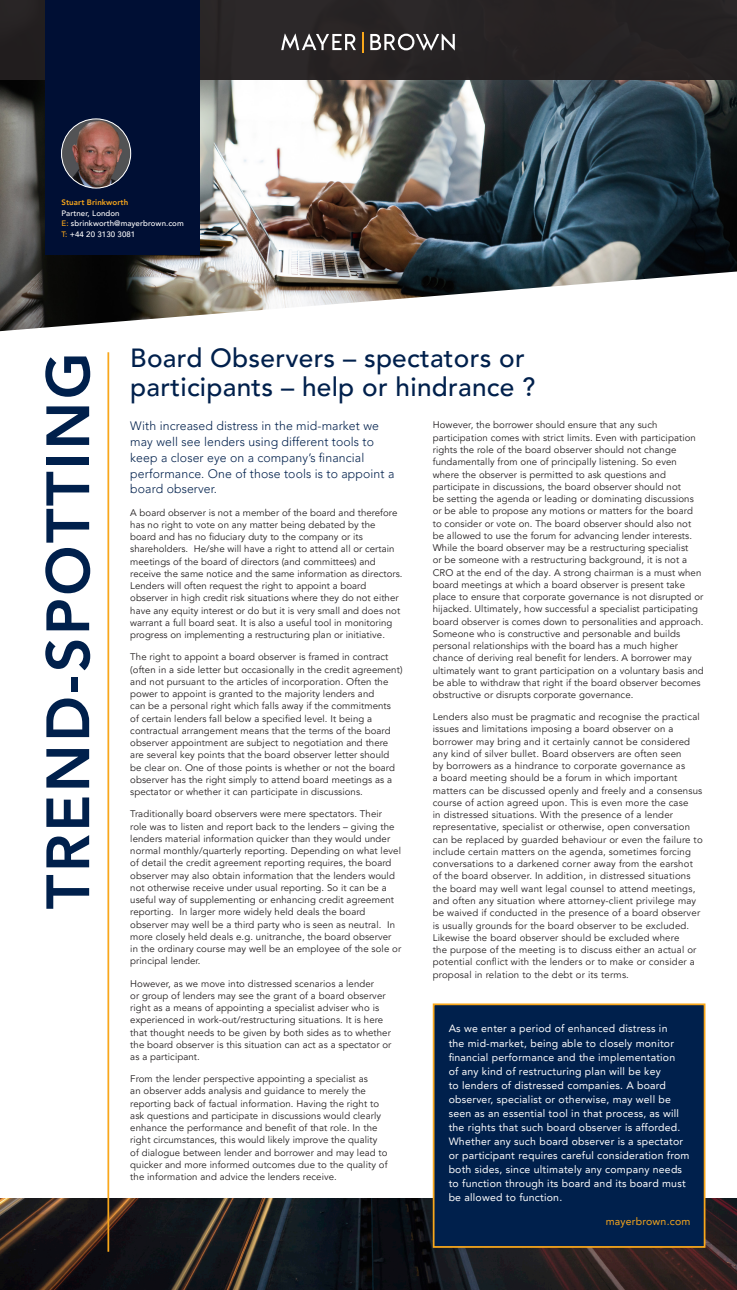
<style>
.page{position:relative;width:737px;height:1290px;background:#fff}
.page>*{position:absolute;margin:0;border:0;box-sizing:border-box;transform-origin:0 0}
.t1{font:800 60.38px "Avenir LT Pro";letter-spacing:.04em;color:#00204c}
.t2{font:500 26.25px/28.9px "Avenir LT Pro";letter-spacing:.01em;color:#00204c}
.t3{font:300 12.25px/15.8px "Avenir LT Pro";letter-spacing:.01em;color:#00204c}
.t4{font:10.5px/14px "Avenir LT Pro";letter-spacing:.02em;color:#fff}
.t5{font:10.5px "Avenir LT Pro";letter-spacing:.02em;color:#f9a71b}
.t6{font:9.62px/12.2px "Avenir LT Pro";letter-spacing:.01em;color:#231f20}
.t7{font:500 7.88px/10.5px "Avenir LT Pro";letter-spacing:.01em;color:#fff}
.s1{font-weight:800;color:#f9a71b}
.s2{color:#f9a71b}
</style>
<div class="page">
<img style="left:0;top:1198px;width:737px;height:92px">
<hr style="left:107px;top:352px;width:2px;height:900px;background:#f9a71b">
<img style="left:0;top:79px;width:737px;height:252px">
<div style="left:0;top:0;width:737px;height:79px;background:#231f20"></div>
<svg style="left:281px;top:34px;width:75px;height:16px"></svg>
<svg style="left:370px;top:34px;width:85px;height:16px"></svg>
<hr style="left:362px;top:32px;width:2px;height:21px;background:#f9a71b">
<div style="left:433px;top:1003px;width:272px;height:245px;background:#00204c;border:2px solid #f9a71b"></div>
<div style="left:45px;top:0;width:155px;height:255px;background:#000f34"></div>
<img style="left:62px;top:119px;width:69px;height:69px;border-radius:35px">
<div style="left:61px;top:118px;width:70px;height:70px;border:1px solid #fff;border-radius:50%"></div>
<p class="t7" style="left:62px;top:197px;width:124px"><span class="s1">Stuart Brinkworth<br></span>Partner, London<br><span class="s2">E:</span> sbrinkworth@mayerbrown.com<br><span class="s2">T:</span> +44 20 3130 3081</p>
<p class="t1" style="left:32px;top:909px;width:558px;rotate:-90deg">TREND-SPOTTING</p>
<p class="t2" style="left:130px;top:344px;width:406px">Board Observers – spectators or participants – help or hindrance ?</p>
<p class="t3" style="left:130px;top:418px;width:266px">With increased distress in the mid-market we may well see lenders using different tools to keep a closer eye on a company’s financial performance. One of those tools is to appoint a board observer.</p>
<p class="t6" style="left:130px;top:506px;width:274px">A board observer is not a member of the board and therefore has no right to vote on any matter being debated by the board and has no fiduciary duty to the company or its shareholders. He/she will have a right to attend all or certain meetings of the board of directors (and committees) and receive the same notice and the same information as directors.<br>Lenders will often request the right to appoint a board observer in high credit risk situations where they do not either have any equity interest or do but it is very small and does not warrant a full board seat. It is also a useful tool in monitoring progress on implementing a restructuring plan or initiative.</p>
<p class="t6" style="left:130px;top:651px;width:274px">The right to appoint a board observer is framed in contract (often in a side letter but occasionally in the credit agreement) and not pursuant to the articles of incorporation. Often the power to appoint is granted to the majority lenders and<br>can be a personal right which falls away if the commitments<br>of certain lenders fall below a specified level. It being a contractual arrangement means that the terms of the board observer appointment are subject to negotiation and there are several key points that the board observer letter should be clear on. One of those points is whether or not the board observer has the right simply to attend board meetings as a spectator or whether it can participate in discussions.</p>
<p class="t6" style="left:130px;top:808px;width:272px">Traditionally board observers were mere spectators. Their<br>role was to listen and report back to the lenders – giving the lenders material information quicker than they would under normal monthly/quarterly reporting. Depending on what level of detail the credit agreement reporting requires, the board observer may also obtain information that the lenders would not otherwise receive under usual reporting. So it can be a useful way of supplementing or enhancing credit agreement reporting. In larger more widely held deals the board observer may well be a third party who is seen as neutral. In more closely held deals e.g. unitranche, the board observer in the ordinary course may well be an employee of the sole or principal lender.</p>
<p class="t6" style="left:130px;top:977px;width:263px">However, as we move into distressed scenarios a lender<br>or group of lenders may see the grant of a board observer right as a means of appointing a specialist adviser who is experienced in work-out/restructuring situations. It is here that thought needs to be given by both sides as to whether the board observer is this situation can act as a spectator or as a participant.</p>
<p class="t6" style="left:130px;top:1073px;width:259px">From the lender perspective appointing a specialist as<br>an observer adds analysis and guidance to merely the reporting back of factual information. Having the right to ask questions and participate in discussions would clearly enhance the performance and benefit of that role. In the right circumstances, this would likely improve the quality of dialogue between lender and borrower and may lead to quicker and more informed outcomes due to the quality of the information and advice the lenders receive.</p>
<p class="t6" style="left:433px;top:419px;width:272px">However, the borrower should ensure that any such participation comes with strict limits. Even with participation rights the role of the board observer should not change fundamentally from one of principally listening. So even where the observer is permitted to ask questions and participate in discussions, the board observer should not<br>be setting the agenda or leading or dominating discussions or be able to propose any motions or matters for the board to consider or vote on. The board observer should also not be allowed to use the forum for advancing lender interests.<br>While the board observer may be a restructuring specialist<br>or be someone with a restructuring background, it is not a CRO at the end of the day. A strong chairman is a must when board meetings at which a board observer is present take place to ensure that corporate governance is not disrupted or hijacked. Ultimately, how successful a specialist participating board observer is comes down to personalities and approach.<br>Someone who is constructive and personable and builds personal relationships with the board has a much higher chance of deriving real benefit for lenders. A borrower may ultimately want to grant participation on a voluntary basis and be able to withdraw that right if the board observer becomes obstructive or disrupts corporate governance.</p>
<p class="t6" style="left:433px;top:711px;width:271px">Lenders also must be pragmatic and recognise the practical issues and limitations imposing a board observer on a borrower may bring and it certainly cannot be considered any kind of silver bullet. Board observers are often seen<br>by borrowers as a hindrance to corporate governance as<br>a board meeting should be a forum in which important matters can be discussed openly and freely and a consensus course of action agreed upon. This is even more the case<br>in distressed situations. With the presence of a lender representative, specialist or otherwise, open conversation can be replaced by guarded behaviour or even the failure to include certain matters on the agenda, sometimes forcing conversations to a darkened corner away from the earshot of the board observer. In addition, in distressed situations the board may well want legal counsel to attend meetings, and often any situation where attorney-client privilege may be waived if conducted in the presence of a board observer is usually grounds for the board observer to be excluded.<br>Likewise the board observer should be excluded where<br>the purpose of the meeting is to discuss either an actual or potential conflict with the lenders or to make or consider a proposal in relation to the debt or its terms.</p>
<p class="t4" style="left:448px;top:1022px;width:242px">As we enter a period of enhanced distress in<br>the mid-market, being able to closely monitor financial performance and the implementation<br>of any kind of restructuring plan will be key<br>to lenders of distressed companies. A board observer, specialist or otherwise, may well be seen as an essential tool in that process, as will the rights that such board observer is afforded.<br>Whether any such board observer is a spectator or participant requires careful consideration from both sides, since ultimately any company needs to function through its board and its board must be allowed to function.</p>
<p class="t5" style="left:605px;top:1215px;width:86px">mayerbrown.com</p>
</div>
